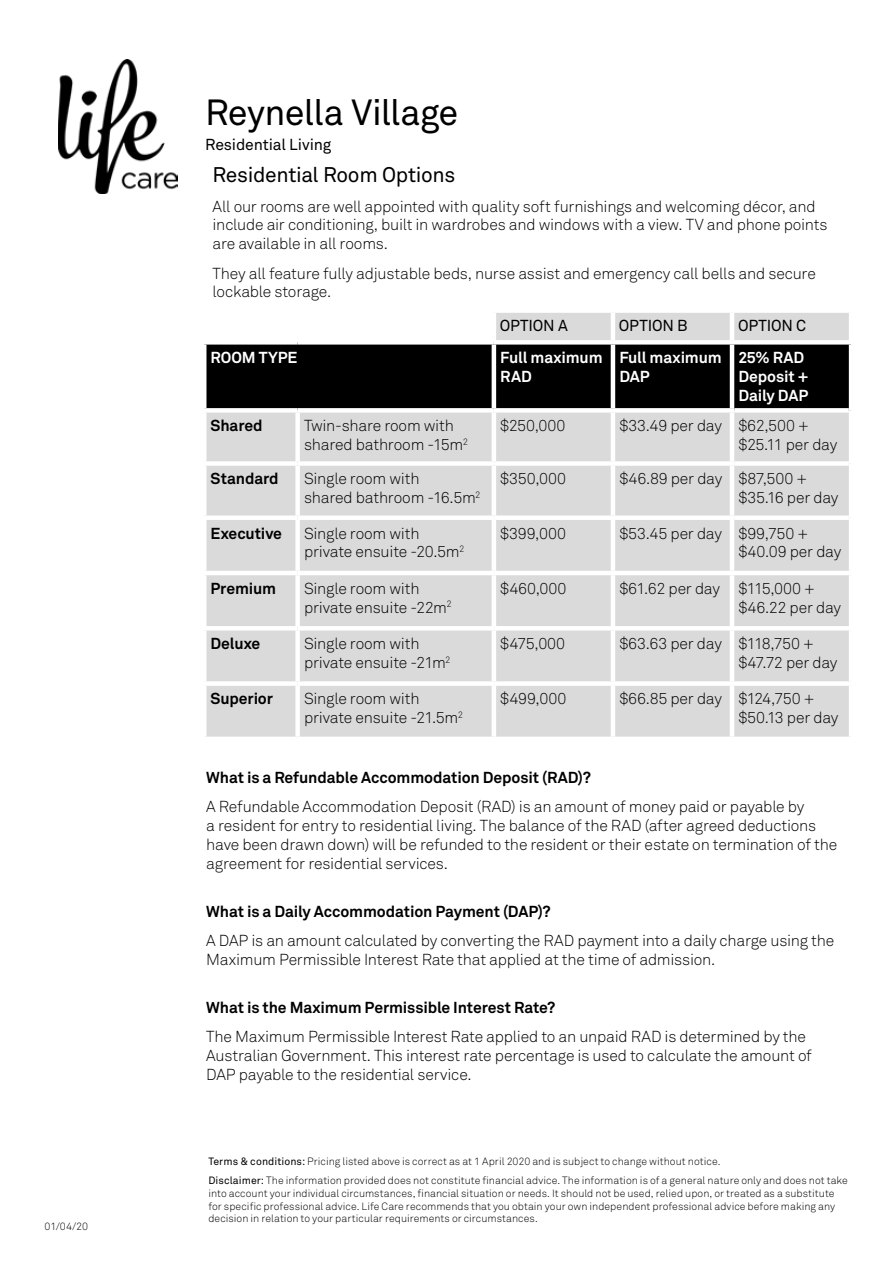
<style>
.page{position:relative;width:893px;height:1263px;background:#fff}
.page>*{position:absolute;margin:0;border:0;box-sizing:border-box;transform-origin:0 0}
.t1{font:36px "Akkurat Std";letter-spacing:-.02em;color:#000}
.t2{font:21px "Akkurat Std";letter-spacing:-.02em;color:#000}
.t3{font:300 15.75px/18.8px "Akkurat Std";letter-spacing:-.015em;color:#000}
.t4{font:700 15.75px "Akkurat Std";letter-spacing:-.01em;color:#000}
.t5{font:700 15.75px/18.8px "Akkurat Std";letter-spacing:-.01em;color:#fff}
.t6{font:15.75px "Akkurat Std";letter-spacing:-.01em;color:#000}
.t7{font:300 10.5px/12.8px "Akkurat Std";letter-spacing:.005em;color:#000}
.s1{font-weight:400}
</style>
<div class="page">
<div style="left:206px;top:313px;width:643px;height:424px;background:#dadada"></div>
<div style="left:206px;top:345px;width:643px;height:63px;background:#000"></div>
<hr style="left:492px;top:313px;width:4px;height:27px;background:#fff">
<hr style="left:611px;top:313px;width:4px;height:27px;background:#fff">
<hr style="left:730px;top:313px;width:4px;height:27px;background:#fff">
<div style="left:202px;top:340px;width:96px;height:5px;background:#fff"></div>
<div style="left:298px;top:340px;width:196px;height:5px;background:#fff"></div>
<div style="left:494px;top:340px;width:119px;height:5px;background:#fff"></div>
<hr style="left:492px;top:345px;width:4px;height:63px;background:#fff">
<div style="left:613px;top:340px;width:119px;height:5px;background:#fff"></div>
<hr style="left:611px;top:345px;width:4px;height:63px;background:#fff">
<div style="left:732px;top:340px;width:121px;height:5px;background:#fff"></div>
<hr style="left:730px;top:345px;width:4px;height:63px;background:#fff">
<div style="left:202px;top:408px;width:96px;height:5px;background:#fff"></div>
<div style="left:298px;top:408px;width:196px;height:5px;background:#fff"></div>
<div style="left:295px;top:413px;width:5px;height:48px;background:#fff"></div>
<div style="left:494px;top:408px;width:119px;height:5px;background:#fff"></div>
<hr style="left:492px;top:413px;width:4px;height:48px;background:#fff">
<div style="left:613px;top:408px;width:121px;height:5px;background:#fff"></div>
<hr style="left:611px;top:413px;width:4px;height:48px;background:#fff">
<hr style="left:730px;top:413px;width:4px;height:48px;background:#fff">
<div style="left:202px;top:461px;width:96px;height:5px;background:#fff"></div>
<div style="left:298px;top:461px;width:196px;height:5px;background:#fff"></div>
<div style="left:295px;top:466px;width:5px;height:49px;background:#fff"></div>
<div style="left:494px;top:461px;width:119px;height:5px;background:#fff"></div>
<hr style="left:492px;top:466px;width:4px;height:49px;background:#fff">
<div style="left:613px;top:461px;width:121px;height:5px;background:#fff"></div>
<hr style="left:611px;top:466px;width:4px;height:49px;background:#fff">
<hr style="left:730px;top:466px;width:4px;height:49px;background:#fff">
<div style="left:202px;top:515px;width:96px;height:5px;background:#fff"></div>
<div style="left:298px;top:515px;width:196px;height:5px;background:#fff"></div>
<div style="left:295px;top:520px;width:5px;height:51px;background:#fff"></div>
<div style="left:494px;top:515px;width:119px;height:5px;background:#fff"></div>
<hr style="left:492px;top:520px;width:4px;height:51px;background:#fff">
<div style="left:613px;top:515px;width:121px;height:5px;background:#fff"></div>
<hr style="left:611px;top:520px;width:4px;height:51px;background:#fff">
<hr style="left:730px;top:520px;width:4px;height:51px;background:#fff">
<hr style="left:202px;top:571px;width:96px;height:4px;background:#fff">
<hr style="left:298px;top:571px;width:196px;height:4px;background:#fff">
<div style="left:295px;top:575px;width:5px;height:51px;background:#fff"></div>
<hr style="left:494px;top:571px;width:119px;height:4px;background:#fff">
<hr style="left:492px;top:575px;width:4px;height:51px;background:#fff">
<hr style="left:613px;top:571px;width:119px;height:4px;background:#fff">
<hr style="left:611px;top:575px;width:4px;height:51px;background:#fff">
<hr style="left:732px;top:571px;width:121px;height:4px;background:#fff">
<hr style="left:730px;top:575px;width:4px;height:51px;background:#fff">
<hr style="left:202px;top:626px;width:96px;height:4px;background:#fff">
<hr style="left:298px;top:626px;width:196px;height:4px;background:#fff">
<div style="left:295px;top:630px;width:5px;height:51px;background:#fff"></div>
<hr style="left:494px;top:626px;width:119px;height:4px;background:#fff">
<hr style="left:492px;top:630px;width:4px;height:51px;background:#fff">
<hr style="left:613px;top:626px;width:119px;height:4px;background:#fff">
<hr style="left:611px;top:630px;width:4px;height:51px;background:#fff">
<hr style="left:732px;top:626px;width:121px;height:4px;background:#fff">
<hr style="left:730px;top:630px;width:4px;height:51px;background:#fff">
<div style="left:202px;top:681px;width:96px;height:5px;background:#fff"></div>
<div style="left:298px;top:681px;width:196px;height:5px;background:#fff"></div>
<div style="left:295px;top:686px;width:5px;height:51px;background:#fff"></div>
<div style="left:494px;top:681px;width:119px;height:5px;background:#fff"></div>
<hr style="left:492px;top:686px;width:4px;height:51px;background:#fff">
<div style="left:613px;top:681px;width:119px;height:5px;background:#fff"></div>
<hr style="left:611px;top:686px;width:4px;height:51px;background:#fff">
<div style="left:732px;top:681px;width:121px;height:5px;background:#fff"></div>
<hr style="left:730px;top:686px;width:4px;height:51px;background:#fff">
<div style="left:734px;top:408px;width:115px;height:5px;background:#fff"></div>
<div style="left:734px;top:461px;width:115px;height:5px;background:#fff"></div>
<div style="left:734px;top:515px;width:115px;height:5px;background:#fff"></div>
<img style="left:59px;top:60px;width:119px;height:133px">
<p class="t7" style="left:45px;top:1220px;width:45px">01/04/20</p>
<h1 class="t1" style="left:205px;top:92px;width:255px">Reynella Village</h1>
<p class="t6" style="left:205px;top:135px;width:128px">Residential Living</p>
<h2 class="t2" style="left:213px;top:163px;width:244px">Residential Room Options</h2>
<p class="t3" style="left:213px;top:197px;width:616px">All our rooms are well appointed with quality soft furnishings and welcoming décor, and include air conditioning, built in wardrobes and windows with a view. TV and phone points are available in all rooms.</p>
<p class="t3" style="left:213px;top:264px;width:605px">They all feature fully adjustable beds, nurse assist and emergency call bells and secure lockable storage.</p>
<p class="t6" style="left:500px;top:317px;width:70px">OPTION A</p>
<p class="t6" style="left:619px;top:317px;width:70px">OPTION B</p>
<p class="t6" style="left:738px;top:317px;width:70px">OPTION C</p>
<p class="t5" style="left:211px;top:348px;width:88px">ROOM TYPE</p>
<p class="t5" style="left:500px;top:348px;width:104px">Full maximum<br>RAD</p>
<p class="t5" style="left:619px;top:348px;width:104px">Full maximum<br>DAP</p>
<p class="t5" style="left:738px;top:348px;width:72px">25% RAD<br>Deposit +<br>Daily DAP</p>
<p class="t4" style="left:211px;top:416px;width:54px">Shared</p>
<p class="t3" style="left:304px;top:416px;width:165px">Twin-share room with shared bathroom -15m<sup>2</sup></p>
<p class="t3" style="left:500px;top:416px;width:67px">$250,000</p>
<p class="t3" style="left:738px;top:416px;width:100px;text-indent:-119px">$33.49 per day $62,500 + $25.11 per day</p>
<p class="t4" style="left:211px;top:469px;width:70px">Standard</p>
<p class="t3" style="left:304px;top:469px;width:178px">Single room with<br>shared bathroom -16.5m<sup>2</sup></p>
<p class="t3" style="left:500px;top:469px;width:67px">$350,000</p>
<p class="t3" style="left:738px;top:469px;width:102px;text-indent:-119px">$46.89 per day $87,500 + $35.16 per day</p>
<p class="t4" style="left:211px;top:523px;width:73px">Executive</p>
<p class="t3" style="left:304px;top:524px;width:162px">Single room with private ensuite -20.5m<sup>2</sup></p>
<p class="t3" style="left:500px;top:524px;width:67px">$399,000</p>
<p class="t3" style="left:738px;top:524px;width:104px;text-indent:-119px">$53.45 per day $99,750 + $40.09 per day</p>
<p class="t4" style="left:211px;top:579px;width:67px">Premium</p>
<p class="t3" style="left:304px;top:579px;width:149px">Single room with private ensuite -22m<sup>2</sup></p>
<p class="t3" style="left:500px;top:579px;width:68px">$460,000</p>
<p class="t3" style="left:738px;top:579px;width:104px;text-indent:-119px">$61.62 per day $115,000 + $46.22 per day</p>
<p class="t4" style="left:211px;top:634px;width:51px">Deluxe</p>
<p class="t3" style="left:304px;top:634px;width:148px">Single room with private ensuite -21m<sup>2</sup></p>
<p class="t3" style="left:500px;top:634px;width:66px">$475,000</p>
<p class="t3" style="left:738px;top:634px;width:101px;text-indent:-119px">$63.63 per day $118,750 + $47.72 per day</p>
<p class="t4" style="left:211px;top:689px;width:64px">Superior</p>
<p class="t3" style="left:304px;top:689px;width:160px">Single room with private ensuite -21.5m<sup>2</sup></p>
<p class="t3" style="left:500px;top:689px;width:68px">$499,000</p>
<p class="t3" style="left:738px;top:689px;width:101px;text-indent:-119px">$66.85 per day $124,750 + $50.13 per day</p>
<p class="t4" style="left:206px;top:768px;width:386px">What is a Refundable Accommodation Deposit (RAD)?</p>
<p class="t3" style="left:206px;top:797px;width:632px">A Refundable Accommodation Deposit (RAD) is an amount of money paid or payable by<br>a resident for entry to residential living. The balance of the RAD (after agreed deductions have been drawn down) will be refunded to the resident or their estate on termination of the agreement for residential services.</p>
<p class="t4" style="left:206px;top:901px;width:346px">What is a Daily Accommodation Payment (DAP)?</p>
<p class="t3" style="left:206px;top:931px;width:630px">A DAP is an amount calculated by converting the RAD payment into a daily charge using the<br>Maximum Permissible Interest Rate that applied at the time of admission.</p>
<p class="t4" style="left:206px;top:998px;width:351px">What is the Maximum Permissible Interest Rate?</p>
<p class="t3" style="left:206px;top:1027px;width:607px">The Maximum Permissible Interest Rate applied to an unpaid RAD is determined by the<br>Australian Government. This interest rate percentage is used to calculate the amount of<br>DAP payable to the residential service.</p>
<p class="t7" style="left:208px;top:1151px;width:641px;line-height:19.2px"><span class="s1">Terms &amp; conditions:</span> Pricing listed above is correct as at 1 April 2020 and is subject to change without notice.<br><span class="s1">Disclaimer:</span> The information provided does not constitute financial advice. The information is of a general nature only and does not take</p>
<p class="t7" style="left:208px;top:1187px;width:628px;text-align:justify">into account your individual circumstances, financial situation or needs. It should not be used, relied upon, or treated as a substitute for specific professional advice. Life Care recommends that you obtain your own independent professional advice before making any decision in relation to your particular requirements or circumstances.</p>
</div>
